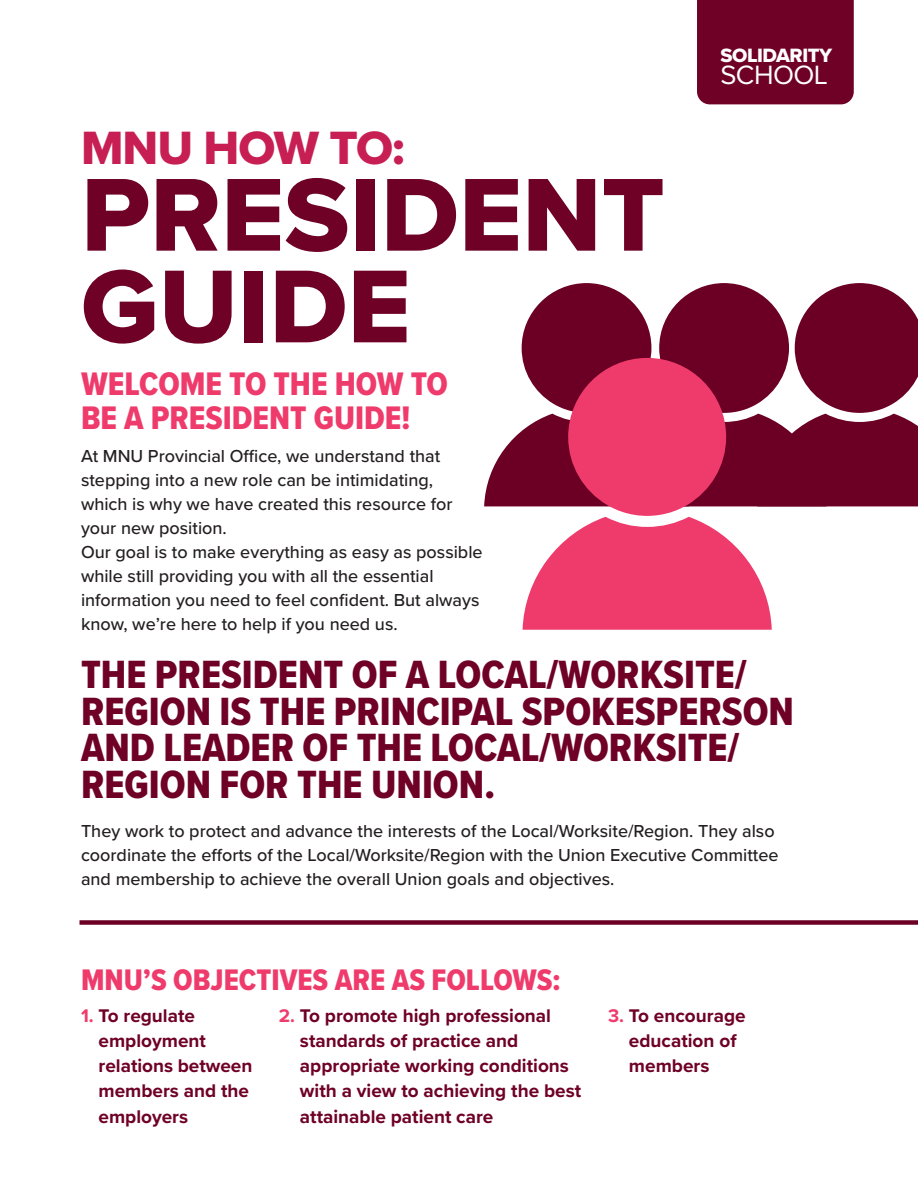
<style>
.page{position:relative;width:918px;height:1188px;background:#fff}
.page>*{position:absolute;margin:0;border:0;box-sizing:border-box;transform-origin:0 0}
.t1{font:107.4px/91.7px "Proxima Nova Extrabld";color:#6f0126}
.t2{font:48.45px "Proxima Nova Extrabld";letter-spacing:-.02em;color:#c71e54}
.t3{font:40.8px/36.6px "Proxima Nova Cond Extrabld";color:#6f0126}
.t4{font:33.9px/33.3px "Proxima Nova Cond Extrabld";color:#ef3b6b}
.t5{font:30.9px "Proxima Nova Cond Extrabld";color:#ef3b6b}
.t6{font:27.45px "Proxima Nova";letter-spacing:-.02em;color:#fff}
.t7{font:19.95px "Proxima Nova Extrabld";letter-spacing:-.02em;color:#fff}
.t8{font:700 19.05px/25.2px "Proxima Nova";color:#6f0126}
.t9{font:500 18px/24px "Proxima Nova";color:#231f20}
.s1{color:#ef3b6b}
</style>
<div class="page">
<div style="left:697px;top:0;width:157px;height:104px;background:#6f0126"></div>
<svg style="left:484px;top:283px;width:434px;height:347px"></svg>
<div style="left:80px;top:920px;width:838px;height:5px;background:#6b0024"></div>
<p class="t2" style="left:81px;top:112px;width:325px">MNU HOW TO:</p>
<p class="t1" style="left:81px;top:167px;width:585px">PRESIDENT<br>GUIDE</p>
<p class="t4" style="left:81px;top:367px;width:369px">WELCOME TO THE HOW TO<br>BE A PRESIDENT GUIDE!</p>
<p class="t9" style="left:81px;top:443px;width:373px">At MNU Provincial Office, we understand that stepping into a new role can be intimidating, which is why we have created this resource for your new position.</p>
<p class="t9" style="left:81px;top:539px;width:403px">Our goal is to make everything as easy as possible while still providing you with all the essential information you need to feel confident. But always know, we’re here to help if you need us.</p>
<p class="t7" style="left:720px;top:40px;width:113px">SOLIDARITY</p>
<p class="t6" style="left:720px;top:55px;width:109px">SCHOOL</p>
<p class="t3" style="left:81px;top:656px;width:715px">THE PRESIDENT OF A LOCAL/WORKSITE/<br>REGION IS THE PRINCIPAL SPOKESPERSON<br>AND LEADER OF THE LOCAL/WORKSITE/<br>REGION FOR THE UNION.</p>
<p class="t9" style="left:81px;top:818px;width:699px">They work to protect and advance the interests of the Local/Worksite/Region. They also coordinate the efforts of the Local/Worksite/Region with the Union Executive Committee and membership to achieve the overall Union goals and objectives.</p>
<p class="t5" style="left:81px;top:957px;width:481px">MNU’S OBJECTIVES ARE AS FOLLOWS:</p>
<p class="t8" style="left:99px;top:1002px;width:155px;text-indent:-18px"><span class="s1">1.</span> To regulate employment relations between members and the employers</p>
<p class="t8" style="left:300px;top:1002px;width:283px;text-indent:-21px"><span class="s1">2.</span> To promote high professional standards of practice and appropriate working conditions with a view to achieving the best attainable patient care</p>
<p class="t8" style="left:629px;top:1002px;width:118px;text-indent:-21px"><span class="s1">3.</span> To encourage education of members</p>
</div>
